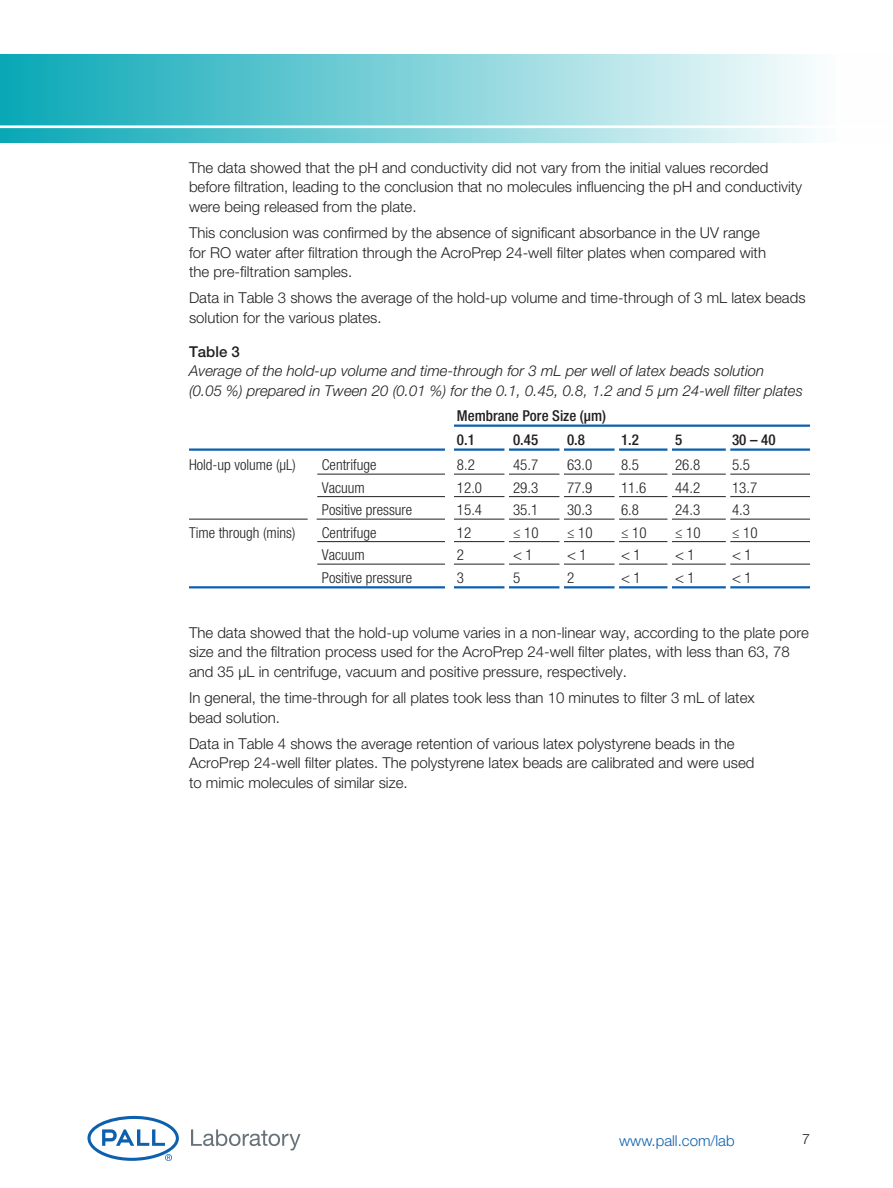
<style>
.page{position:relative;width:893px;height:1188px;background:#fff}
.page>*{position:absolute;margin:0;border:0;box-sizing:border-box;transform-origin:0 0}
.Level_2_Body_Text{font:300 15px/19.5px "Helvetica Neue LT Std";color:#231f20}
.Level_2_Chart_Copy{font:300 condensed 15px "Helvetica Neue LT Std";color:#231f20}
.Level_2_Fig_Tab_Titl{font:italic 300 15px/19.5px "Helvetica Neue LT Std";color:#231f20}
.Level_2_Chart_Head_R{font:500 condensed 15px "Helvetica Neue LT Std";color:#231f20}
.t1{font:300 15px "Helvetica Neue LT Std";color:#0d60ae}
.Level_2_Fig_Tab_Num{font:500 15px "Helvetica Neue LT Std";color:#231f20}
.t2{font:300 14.25px "Helvetica Neue LT Std";color:#231f20}
</style>
<div class="page">
<svg style="left:87px;top:1116px;width:92px;height:45px"></svg>
<svg style="left:191px;top:1129px;width:109px;height:22px"></svg>
<div style="left:0;top:54px;width:893px;height:88px;background:linear-gradient(to right,#0aa8b6,#fff)"></div>
<hr style="left:0;top:125px;width:893px;height:3px;background:#fff">
<hr style="left:452px;top:425px;width:358px;height:2px;background:#0d60ae">
<hr style="left:189px;top:448px;width:621px;height:3px;background:#0d60ae">
<hr style="left:317px;top:474px;width:493px;height:1px;background:#231f20">
<hr style="left:317px;top:496px;width:493px;height:1px;background:#231f20">
<hr style="left:189px;top:519px;width:621px;height:1px;background:#231f20">
<hr style="left:317px;top:541px;width:493px;height:1px;background:#231f20">
<hr style="left:317px;top:564px;width:493px;height:1px;background:#231f20">
<hr style="left:189px;top:586px;width:621px;height:2px;background:#0d60ae">
<div style="left:308px;top:457px;width:9px;height:115px;background:#fff"></div>
<div style="left:445px;top:417px;width:9px;height:175px;background:#fff"></div>
<div style="left:504px;top:434px;width:5px;height:158px;background:#fff"></div>
<div style="left:559px;top:434px;width:5px;height:158px;background:#fff"></div>
<hr style="left:615px;top:434px;width:4px;height:158px;background:#fff">
<div style="left:667px;top:434px;width:5px;height:158px;background:#fff"></div>
<hr style="left:726px;top:434px;width:4px;height:158px;background:#fff">
<p class="Level_2_Body_Text" style="left:189px;top:157px;width:615px">The data showed that the pH and conductivity did not vary from the initial values recorded before filtration, leading to the conclusion that no molecules influencing the pH and conductivity were being released from the plate.</p>
<p class="Level_2_Body_Text" style="left:189px;top:223px;width:579px">This conclusion was confirmed by the absence of significant absorbance in the UV range for RO water after filtration through the AcroPrep 24-well filter plates when compared with the pre-filtration samples.</p>
<p class="Level_2_Body_Text" style="left:189px;top:288px;width:618px">Data in Table 3 shows the average of the hold-up volume and time-through of 3 mL latex beads solution for the various plates.</p>
<p class="Level_2_Fig_Tab_Num" style="left:189px;top:342px;width:52px">Table 3</p>
<p class="Level_2_Fig_Tab_Titl" style="left:189px;top:361px;width:615px">Average of the hold-up volume and time-through for 3 mL per well of latex beads solution<br>(0.05 %) prepared in Tween 20 (0.01 %) for the 0.1, 0.45, 0.8, 1.2 and 5 µm 24-well filter plates</p>
<p class="Level_2_Chart_Head_R" style="left:457px;top:407px;width:151px">Membrane Pore Size (µm)</p>
<p class="Level_2_Chart_Head_R" style="left:457px;top:431px;width:19px">0.1</p>
<p class="Level_2_Chart_Head_R" style="left:513px;top:431px;width:27px">0.45</p>
<p class="Level_2_Chart_Head_R" style="left:567px;top:431px;width:19px">0.8</p>
<p class="Level_2_Chart_Head_R" style="left:621px;top:431px;width:19px">1.2</p>
<p class="Level_2_Chart_Head_R" style="left:675px;top:431px;width:9px">5</p>
<p class="Level_2_Chart_Head_R" style="left:732px;top:431px;width:45px">30 – 40</p>
<p class="Level_2_Chart_Copy" style="left:189px;top:457px;width:108px">Hold-up volume (µL)</p>
<p class="Level_2_Chart_Copy" style="left:322px;top:457px;width:56px">Centrifuge</p>
<p class="Level_2_Chart_Copy" style="left:457px;top:457px;width:19px">8.2</p>
<p class="Level_2_Chart_Copy" style="left:513px;top:457px;width:27px">45.7</p>
<p class="Level_2_Chart_Copy" style="left:567px;top:457px;width:27px">63.0</p>
<p class="Level_2_Chart_Copy" style="left:621px;top:457px;width:19px">8.5</p>
<p class="Level_2_Chart_Copy" style="left:675px;top:457px;width:27px">26.8</p>
<p class="Level_2_Chart_Copy" style="left:732px;top:457px;width:20px">5.5</p>
<p class="Level_2_Chart_Copy" style="left:322px;top:479px;width:45px">Vacuum</p>
<p class="Level_2_Chart_Copy" style="left:457px;top:479px;width:27px">12.0</p>
<p class="Level_2_Chart_Copy" style="left:513px;top:479px;width:27px">29.3</p>
<p class="Level_2_Chart_Copy" style="left:567px;top:479px;width:27px">77.9</p>
<p class="Level_2_Chart_Copy" style="left:621px;top:479px;width:27px">11.6</p>
<p class="Level_2_Chart_Copy" style="left:675px;top:479px;width:27px">44.2</p>
<p class="Level_2_Chart_Copy" style="left:732px;top:479px;width:27px">13.7</p>
<p class="Level_2_Chart_Copy" style="left:322px;top:502px;width:92px">Positive pressure</p>
<p class="Level_2_Chart_Copy" style="left:457px;top:502px;width:27px">15.4</p>
<p class="Level_2_Chart_Copy" style="left:513px;top:502px;width:27px">35.1</p>
<p class="Level_2_Chart_Copy" style="left:567px;top:502px;width:27px">30.3</p>
<p class="Level_2_Chart_Copy" style="left:621px;top:502px;width:19px">6.8</p>
<p class="Level_2_Chart_Copy" style="left:675px;top:502px;width:27px">24.3</p>
<p class="Level_2_Chart_Copy" style="left:732px;top:502px;width:20px">4.3</p>
<p class="Level_2_Chart_Copy" style="left:189px;top:524px;width:108px">Time through (mins)</p>
<p class="Level_2_Chart_Copy" style="left:322px;top:524px;width:56px">Centrifuge</p>
<p class="Level_2_Chart_Copy" style="left:457px;top:524px;width:16px">12</p>
<p class="Level_2_Chart_Copy" style="left:513px;top:524px;width:27px">≤ 10</p>
<p class="Level_2_Chart_Copy" style="left:567px;top:524px;width:27px">≤ 10</p>
<p class="Level_2_Chart_Copy" style="left:621px;top:524px;width:27px">≤ 10</p>
<p class="Level_2_Chart_Copy" style="left:675px;top:524px;width:27px">≤ 10</p>
<p class="Level_2_Chart_Copy" style="left:732px;top:524px;width:27px">≤ 10</p>
<p class="Level_2_Chart_Copy" style="left:322px;top:547px;width:45px">Vacuum</p>
<p class="Level_2_Chart_Copy" style="left:457px;top:547px;width:9px">2</p>
<p class="Level_2_Chart_Copy" style="left:513px;top:547px;width:21px">&lt; 1</p>
<p class="Level_2_Chart_Copy" style="left:567px;top:547px;width:21px">&lt; 1</p>
<p class="Level_2_Chart_Copy" style="left:621px;top:547px;width:21px">&lt; 1</p>
<p class="Level_2_Chart_Copy" style="left:675px;top:547px;width:21px">&lt; 1</p>
<p class="Level_2_Chart_Copy" style="left:732px;top:547px;width:21px">&lt; 1</p>
<p class="Level_2_Chart_Copy" style="left:322px;top:569px;width:92px">Positive pressure</p>
<p class="Level_2_Chart_Copy" style="left:457px;top:569px;width:9px">3</p>
<p class="Level_2_Chart_Copy" style="left:513px;top:569px;width:9px">5</p>
<p class="Level_2_Chart_Copy" style="left:567px;top:569px;width:9px">2</p>
<p class="Level_2_Chart_Copy" style="left:621px;top:569px;width:21px">&lt; 1</p>
<p class="Level_2_Chart_Copy" style="left:675px;top:569px;width:21px">&lt; 1</p>
<p class="Level_2_Chart_Copy" style="left:732px;top:569px;width:21px">&lt; 1</p>
<p class="Level_2_Body_Text" style="left:189px;top:622px;width:621px">The data showed that the hold-up volume varies in a non-linear way, according to the plate pore size and the filtration process used for the AcroPrep 24-well filter plates, with less than 63, 78 and 35 μL in centrifuge, vacuum and positive pressure, respectively.</p>
<p class="Level_2_Body_Text" style="left:189px;top:688px;width:567px">In general, the time-through for all plates took less than 10 minutes to filter 3 mL of latex bead solution.</p>
<p class="Level_2_Body_Text" style="left:189px;top:734px;width:567px">Data in Table 4 shows the average retention of various latex polystyrene beads in the<br>AcroPrep 24-well filter plates. The polystyrene latex beads are calibrated and were used to mimic molecules of similar size.</p>
<p class="t1" style="left:619px;top:1132px;width:117px">www.pall.com/lab</p>
<p class="t2" style="left:802px;top:1130px;width:9px">7</p>
</div>
